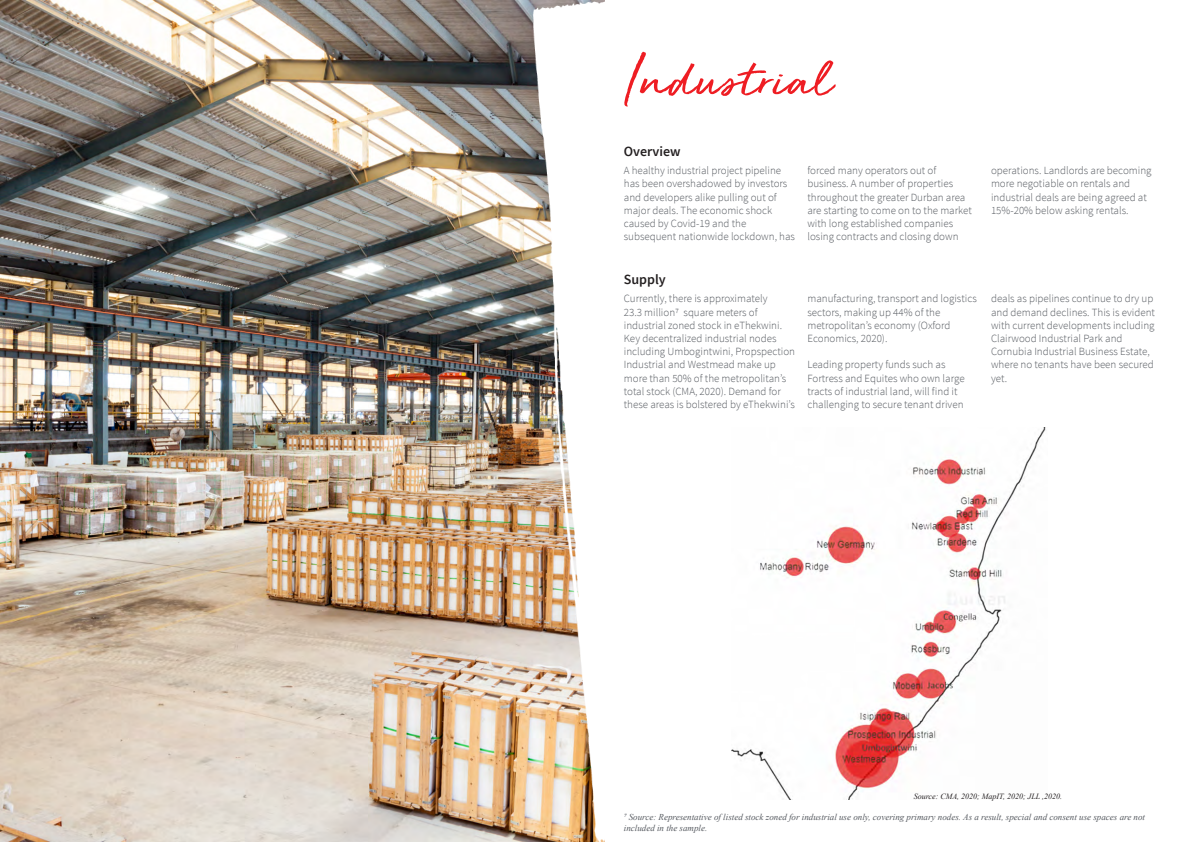
<style>
.page{position:relative;width:1191px;height:842px;background:#fff}
.page>*{position:absolute;margin:0;border:0;box-sizing:border-box;transform-origin:0 0}
.t1{font:60px "JLL Hand";color:#ee1d23}
.t2{font:600 14px "Source Sans Pro";color:#231f20}
.t3{font:300 11px/13.2px "Source Sans Pro";color:#565a60}
.t4{font:italic 9px/10.8px "Times New Roman";color:#565a60}
.t5{font:italic 8px "Times New Roman";color:#231f20}
</style>
<div class="page">
<img style="left:0;top:0;width:533px;height:842px">
<img style="left:533px;top:0;width:317px;height:842px">
<img style="left:731px;top:427px;width:315px;height:372px">
<h1 class="t1" style="left:624px;top:36px;width:211px">Industrial</h1>
<p class="t2" style="left:624px;top:143px;width:58px">Overview</p>
<p class="t3" style="left:624px;top:164px;width:173px">A healthy industrial project pipeline has been overshadowed by investors and developers alike pulling out of major deals. The economic shock caused by Covid-19 and the subsequent nationwide lockdown, has</p>
<p class="t2" style="left:624px;top:271px;width:43px">Supply</p>
<p class="t3" style="left:624px;top:292px;width:173px">Currently, there is approximately<br>23.3 million7 square meters of industrial zoned stock in eThekwini.<br>Key decentralized industrial nodes including Umbogintwini, Propspection Industrial and Westmead make up more than 50% of the metropolitan’s total stock (CMA, 2020). Demand for these areas is bolstered by eThekwini’s</p>
<p class="t3" style="left:807px;top:164px;width:166px">forced many operators out of business. A number of properties throughout the greater Durban area are starting to come on to the market with long established companies losing contracts and closing down</p>
<p class="t3" style="left:807px;top:292px;width:171px">manufacturing, transport and logistics sectors, making up 44% of the metropolitan’s economy (Oxford<br>Economics, 2020).</p>
<p class="t3" style="left:807px;top:358px;width:159px">Leading property funds such as Fortress and Equites who own large tracts of industrial land, will find it challenging to secure tenant driven</p>
<p class="t3" style="left:991px;top:164px;width:162px">operations. Landlords are becoming more negotiable on rentals and industrial deals are being agreed at 15%-20% below asking rentals.</p>
<p class="t3" style="left:991px;top:292px;width:165px">deals as pipelines continue to dry up and demand declines. This is evident with current developments including<br>Clairwood Industrial Park and<br>Cornubia Industrial Business Estate, where no tenants have been secured yet.</p>
<p class="t5" style="left:913px;top:791px;width:150px">Source: CMA, 2020; MapIT, 2020; JLL ,2020.</p>
<p class="t4" style="left:624px;top:811px;width:523px">7 Source: Representative of listed stock zoned for industrial use only, covering primary nodes. As a result, special and consent use spaces are not included in the sample.</p>
</div>
